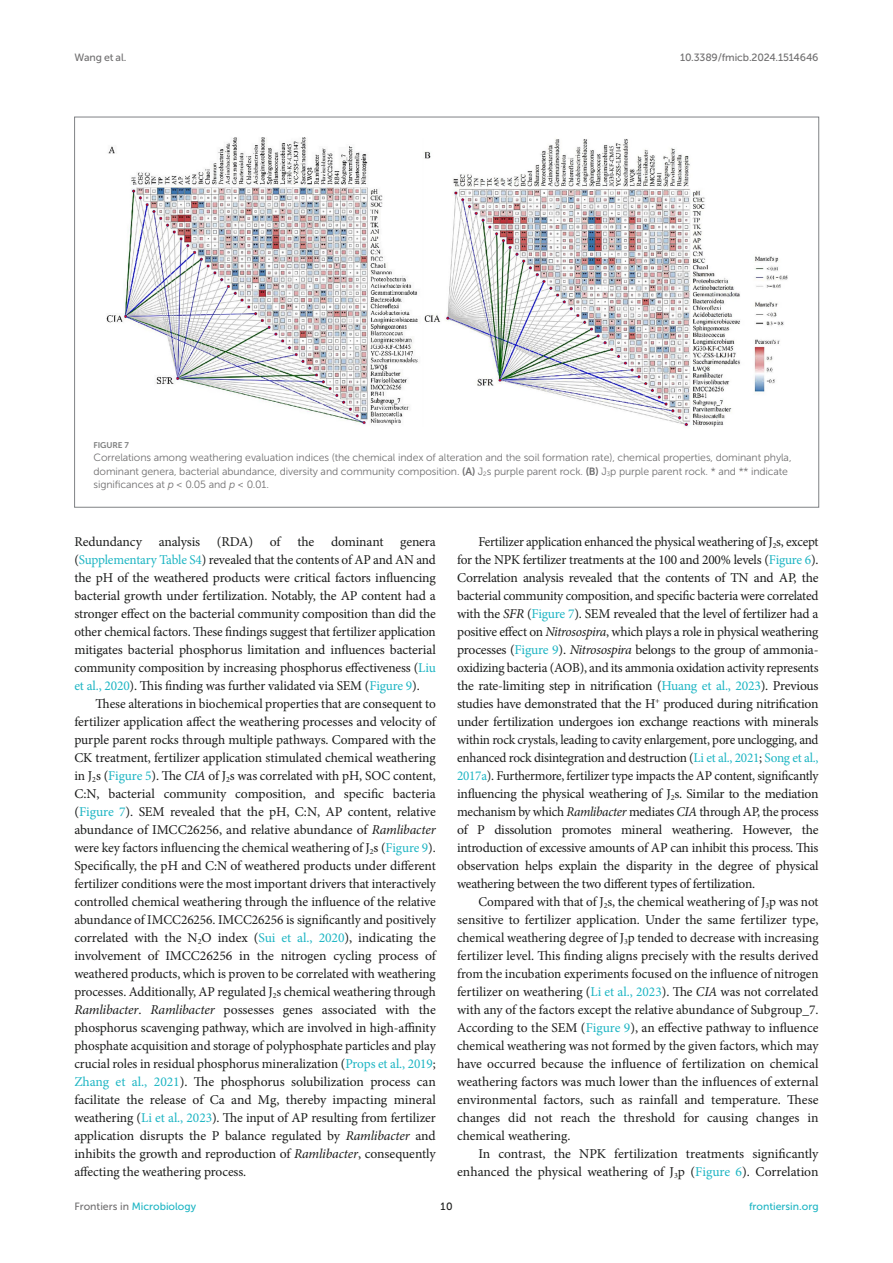
<style>
.page{position:relative;width:893px;height:1263px;background:#fff}
.page>*{position:absolute;margin:0;border:0;box-sizing:border-box;transform-origin:0 0}
.TEXT{font:13.5px/18px "Minion Pro";letter-spacing:-.005em;color:#1b1c1b;text-align:justify}
.FIG_LEG{font:10.5px/13.5px "Museo Sans 300";letter-spacing:-.01em;color:#706f70}
.t1{font:10.5px "Museo Sans 500";color:#1db5c3}
.t2{font:10.5px "Museo Sans 500";letter-spacing:-.015em;color:#706f70}
.t3{font:10.5px "Museo Sans 500";color:#1b1c1b}
.FIG_HD{font:8.25px "Museo Sans 700";letter-spacing:-.01em;color:#7e7f7f}
.s1{font-family:"Museo Sans 700"}
.s2{font-style:italic}
.s3{color:#1db5c3}
.s4{color:#706f70}
</style>
<div class="page">
<img style="left:106px;top:137px;width:682px;height:290px">
<p class="t2" style="left:74px;top:51px;width:53px">Wang et al.</p>
<p class="t2" style="left:680px;top:51px;width:140px">10.3389/fmicb.2024.1514646</p>
<p class="FIG_HD" style="left:94px;top:440px;width:37px">FIGURE 7</p>
<p class="FIG_LEG" style="left:94px;top:451px;width:699px">Correlations among weathering evaluation indices (the chemical index of alteration and the soil formation rate), chemical properties, dominant phyla, dominant genera, bacterial abundance, diversity and community composition. <span class="s1">(A)</span> J<sub>2</sub>s purple parent rock. <span class="s1">(B)</span> J<sub>3</sub>p purple parent rock. * and ** indicate significances at <span class="s2">p &lt;</span> 0.05 and <span class="s2">p &lt;</span> 0.01.</p>
<p class="TEXT" style="left:74px;top:533px;width:363px">Redundancy analysis (RDA) of the dominant genera (<span class="s3">Supplementary Table S4</span>) revealed that the contents of AP and AN and the pH of the weathered products were critical factors influencing bacterial growth under fertilization. Notably, the AP content had a stronger effect on the bacterial community composition than did the other chemical factors. These findings suggest that fertilizer application mitigates bacterial phosphorus limitation and influences bacterial community composition by increasing phosphorus effectiveness (<span class="s3">Liu et al., 2020</span>). This finding was further validated via SEM (<span class="s3">Figure 9</span>).</p>
<p class="TEXT" style="left:74px;top:695px;width:363px;text-indent:21px">These alterations in biochemical properties that are consequent to fertilizer application affect the weathering processes and velocity of purple parent rocks through multiple pathways. Compared with the CK treatment, fertilizer application stimulated chemical weathering in J<sub>2</sub>s (<span class="s3">Figure 5</span>). The <span class="s2">CIA</span> of J<sub>2</sub>s was correlated with pH, SOC content, C:N, bacterial community composition, and specific bacteria (<span class="s3">Figure 7</span>). SEM revealed that the pH, C:N, AP content, relative abundance of IMCC26256, and relative abundance of <span class="s2">Ramlibacter </span>were key factors influencing the chemical weathering of J<sub>2</sub>s (<span class="s3">Figure 9</span>).<br>Specifically, the pH and C:N of weathered products under different fertilizer conditions were the most important drivers that interactively controlled chemical weathering through the influence of the relative abundance of IMCC26256. IMCC26256 is significantly and positively correlated with the N<sub>2</sub>O index (<span class="s3">Sui et al., 2020</span>), indicating the involvement of IMCC26256 in the nitrogen cycling process of weathered products, which is proven to be correlated with weathering processes. Additionally, AP regulated J<sub>2</sub>s chemical weathering through <span class="s2">Ramlibacter</span>. <span class="s2">Ramlibacter</span> possesses genes associated with the phosphorus scavenging pathway, which are involved in high-affinity phosphate acquisition and storage of polyphosphate particles and play crucial roles in residual phosphorus mineralization (<span class="s3">Props et al., 2019</span>; <span class="s3">Zhang et al., 2021</span>). The phosphorus solubilization process can facilitate the release of Ca and Mg, thereby impacting mineral weathering (<span class="s3">Li et al., 2023</span>). The input of AP resulting from fertilizer application disrupts the P balance regulated by <span class="s2">Ramlibacter</span> and inhibits the growth and reproduction of <span class="s2">Ramlibacter</span>, consequently affecting the weathering process.</p>
<p class="TEXT" style="left:457px;top:533px;width:363px;text-indent:21px">Fertilizer application enhanced the physical weathering of J<sub>2</sub>s, except for the NPK fertilizer treatments at the 100 and 200% levels (<span class="s3">Figure 6</span>).<br>Correlation analysis revealed that the contents of TN and AP, the bacterial community composition, and specific bacteria were correlated with the <span class="s2">SFR</span> (<span class="s3">Figure 7</span>). SEM revealed that the level of fertilizer had a positive effect on <span class="s2">Nitrosospira</span>, which plays a role in physical weathering processes (<span class="s3">Figure 9</span>). <span class="s2">Nitrosospira</span> belongs to the group of ammonia&shy;oxidizing bacteria (AOB), and its ammonia oxidation activity represents the rate-limiting step in nitrification (<span class="s3">Huang et al., 2023</span>). Previous studies have demonstrated that the H<sup>+</sup> produced during nitrification under fertilization undergoes ion exchange reactions with minerals within rock crystals, leading to cavity enlargement, pore unclogging, and enhanced rock disintegration and destruction (<span class="s3">Li et al., 2021</span>; <span class="s3">Song et al., 2017a</span>). Furthermore, fertilizer type impacts the AP content, significantly influencing the physical weathering of J<sub>2</sub>s. Similar to the mediation mechanism by which <span class="s2">Ramlibacter</span> mediates <span class="s2">CIA</span> through AP, the process of P dissolution promotes mineral weathering. However, the introduction of excessive amounts of AP can inhibit this process. This observation helps explain the disparity in the degree of physical weathering between the two different types of fertilization.</p>
<p class="TEXT" style="left:457px;top:893px;width:363px;text-indent:21px">Compared with that of J<sub>2</sub>s, the chemical weathering of J<sub>3</sub>p was not sensitive to fertilizer application. Under the same fertilizer type, chemical weathering degree of J<sub>3</sub>p tended to decrease with increasing fertilizer level. This finding aligns precisely with the results derived from the incubation experiments focused on the influence of nitrogen fertilizer on weathering (<span class="s3">Li et al., 2023</span>). The <span class="s2">CIA</span> was not correlated with any of the factors except the relative abundance of Subgroup_7.<br>According to the SEM (<span class="s3">Figure 9</span>), an effective pathway to influence chemical weathering was not formed by the given factors, which may have occurred because the influence of fertilization on chemical weathering factors was much lower than the influences of external environmental factors, such as rainfall and temperature. These changes did not reach the threshold for causing changes in chemical weathering.</p>
<p class="TEXT" style="left:457px;top:1145px;width:363px;text-align:right">In contrast, the NPK fertilization treatments significantly enhanced the physical weathering of J<sub>3</sub>p (<span class="s3">Figure 6</span>). Correlation</p>
<p class="t1" style="left:74px;top:1200px;width:123px"><span class="s4">Frontiers in</span> Microbiology</p>
<p class="t3" style="left:440px;top:1200px;width:14px">10</p>
<p class="t1" style="left:749px;top:1200px;width:71px">frontiersin.org</p>
</div>
